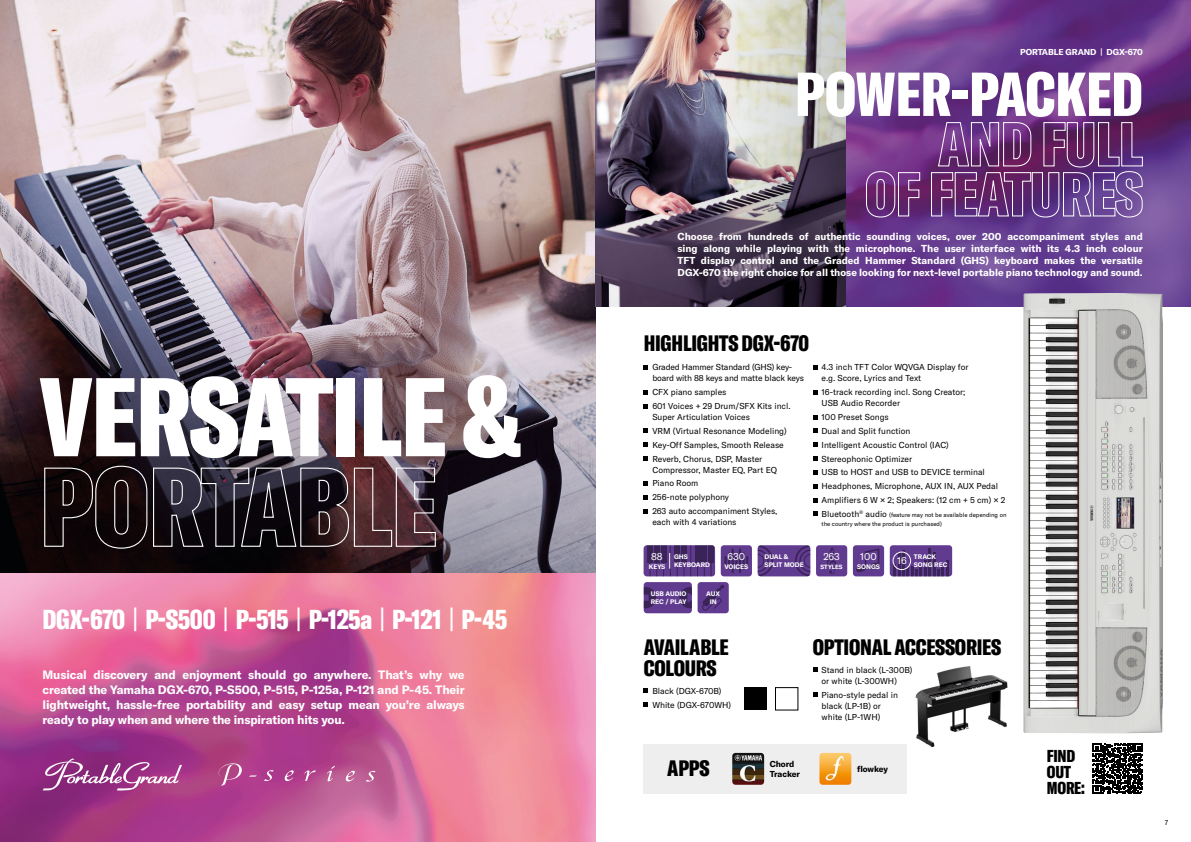
<style>
.page{position:relative;width:1191px;height:842px;background:#fff}
.page>*{position:absolute;margin:0;border:0;box-sizing:border-box;transform-origin:0 0}
.t1{font:900 extra-condensed 110px/90px "GT America Y";letter-spacing:-.01em;color:#fff}
.t2{font:900 extra-condensed 61px/50px "GT America Y";letter-spacing:-.01em;color:#fff;text-align:right}
.t3{font:900 extra-condensed 27px "GT America Y";letter-spacing:-.01em;color:#fff}
.t4{font:900 extra-condensed 22px "GT America Y";letter-spacing:-.01em;color:#000}
.t5{font:900 extra-condensed 17px/16px "GT America Y";letter-spacing:-.01em;color:#000}
.t6{font:700 12px/15px "GT America Y";letter-spacing:-.01em;color:#fff;text-align:justify}
.t7{font:700 10px/12px "GT America Y";color:#fff;text-align:justify}
.t8{font:10px "GT America Y";color:#fff}
.t9{font:8.5px/13.8px "GT America Y";color:#000}
.t10{font:700 8.5px "GT America Y";letter-spacing:-.01em;color:#fff}
.t11{font:700 8.5px "GT America Y";letter-spacing:-.015em;color:#000}
.t12{font:7px "GT America Y";color:#000}
.t13{font:700 6.5px/8px "GT America Y";color:#fff}
.t14{font:6px/9px "GT America Y";color:#000}
.t15{font:700 6px "GT America Y";color:#fff}
.s1{font-weight:400;font-stretch:normal}
.s2{font-size:8.5px}
</style>
<div class="page">
<img style="left:0;top:573px;width:595px;height:269px">
<img style="left:0;top:0;width:595px;height:273px">
<svg style="left:43px;top:758px;width:139px;height:32px;background:#a75396"></svg>
<svg style="left:218px;top:763px;width:24px;height:22px"></svg>
<svg style="left:249px;top:775px;width:8px;height:2px"></svg>
<svg style="left:264px;top:770px;width:10px;height:11px"></svg>
<svg style="left:284px;top:770px;width:10px;height:11px"></svg>
<svg style="left:304px;top:770px;width:12px;height:11px"></svg>
<svg style="left:327px;top:765px;width:8px;height:16px"></svg>
<svg style="left:346px;top:771px;width:9px;height:10px"></svg>
<svg style="left:365px;top:771px;width:11px;height:11px"></svg>
<img style="left:846px;top:0;width:345px;height:307px">
<img style="left:595px;top:0;width:86px;height:307px">
<svg style="left:643px;top:365px;width:5px;height:4px"></svg>
<svg style="left:643px;top:390px;width:5px;height:4px"></svg>
<svg style="left:643px;top:404px;width:5px;height:4px"></svg>
<svg style="left:643px;top:429px;width:5px;height:4px"></svg>
<svg style="left:643px;top:443px;width:5px;height:4px"></svg>
<svg style="left:643px;top:456px;width:5px;height:5px"></svg>
<svg style="left:643px;top:481px;width:5px;height:4px"></svg>
<svg style="left:643px;top:495px;width:5px;height:4px"></svg>
<svg style="left:643px;top:509px;width:5px;height:4px"></svg>
<svg style="left:643px;top:688px;width:5px;height:5px"></svg>
<svg style="left:643px;top:702px;width:5px;height:4px"></svg>
<div style="left:775px;top:687px;width:23px;height:23px;border:1px solid #000"></div>
<div style="left:744px;top:687px;width:22px;height:23px;background:#000"></div>
<div style="left:643px;top:744px;width:264px;height:50px;background:#eee"></div>
<img style="left:732px;top:753px;width:32px;height:32px">
<img style="left:819px;top:753px;width:32px;height:32px">
<svg style="left:1092px;top:743px;width:51px;height:51px"></svg>
<img style="left:1023px;top:293px;width:140px;height:440px">
<div style="left:757px;top:545px;width:53px;height:31px;background:#613b90;border-radius:3px"></div>
<svg style="left:757px;top:545px;width:16px;height:31px"></svg>
<svg style="left:795px;top:545px;width:15px;height:31px"></svg>
<svg style="left:643px;top:545px;width:72px;height:31px;background:#533478"></svg>
<div style="left:816px;top:545px;width:31px;height:31px;background:#613b90;border-radius:3px"></div>
<svg style="left:827px;top:547px;width:9px;height:27px"></svg>
<div style="left:721px;top:545px;width:31px;height:31px;background:#613b90;border-radius:3px"></div>
<hr style="left:739px;top:549px;width:2px;height:24px;background:#000">
<svg style="left:724px;top:552px;width:24px;height:17px"></svg>
<hr style="left:731px;top:549px;width:3px;height:24px;background:#000">
<div style="left:853px;top:545px;width:31px;height:31px;background:#613b90;border-radius:3px"></div>
<svg style="left:856px;top:548px;width:23px;height:24px"></svg>
<div style="left:889px;top:545px;width:63px;height:31px;background:#613b90;border-radius:3px"></div>
<svg style="left:893px;top:564px;width:3px;height:12px"></svg>
<hr style="left:897px;top:553px;width:3px;height:23px;background:#000">
<hr style="left:902px;top:551px;width:3px;height:25px;background:#000">
<svg style="left:906px;top:560px;width:20px;height:16px"></svg>
<hr style="left:928px;top:549px;width:3px;height:27px;background:#000">
<hr style="left:932px;top:552px;width:3px;height:24px;background:#000">
<svg style="left:937px;top:568px;width:7px;height:8px"></svg>
<hr style="left:945px;top:561px;width:3px;height:15px;background:#000">
<div style="left:892px;top:552px;width:19px;height:18px;border:1px solid #fff;border-radius:50%"></div>
<div style="left:697px;top:582px;width:32px;height:31px;background:#613b90;border-radius:3px"></div>
<svg style="left:702px;top:584px;width:23px;height:27px"></svg>
<div style="left:643px;top:582px;width:49px;height:31px;background:#613b90;border-radius:3px"></div>
<svg style="left:679px;top:587px;width:13px;height:21px"></svg>
<svg style="left:643px;top:587px;width:13px;height:21px"></svg>
<img style="left:915px;top:666px;width:93px;height:81px">
<img style="left:681px;top:0;width:165px;height:307px">
<img style="left:0;top:273px;width:595px;height:300px">
<svg style="left:813px;top:365px;width:4px;height:4px"></svg>
<svg style="left:813px;top:390px;width:4px;height:4px"></svg>
<svg style="left:813px;top:415px;width:4px;height:4px"></svg>
<svg style="left:813px;top:429px;width:4px;height:4px"></svg>
<svg style="left:813px;top:443px;width:4px;height:4px"></svg>
<svg style="left:813px;top:456px;width:4px;height:5px"></svg>
<svg style="left:813px;top:470px;width:4px;height:4px"></svg>
<svg style="left:813px;top:484px;width:4px;height:4px"></svg>
<svg style="left:813px;top:498px;width:4px;height:4px"></svg>
<svg style="left:813px;top:512px;width:4px;height:4px"></svg>
<svg style="left:813px;top:667px;width:4px;height:5px"></svg>
<svg style="left:813px;top:692px;width:4px;height:4px"></svg>
<h1 class="t1" style="left:40px;top:371px;width:483px">VERSATILE &amp;<br>PORTABLE</h1>
<h3 class="t3" style="left:43px;top:603px;width:466px">DGX-670 <span class="s1">|</span> P-S500 <span class="s1">|</span> P-515 <span class="s1">|</span> P-125a <span class="s1">|</span> P-121 <span class="s1">|</span> P-45</h3>
<p class="t6" style="left:43px;top:667px;width:423px">Musical discovery and enjoyment should go anywhere. That’s why we created the Yamaha DGX-670, P-S500, P-515, P-125a, P-121 and P-45. Their lightweight, hassle-free portability and easy setup mean you’re always ready to play when and where the inspiration hits you.</p>
<p class="t10" style="left:1020px;top:47px;width:124px">PORTABLE GRAND | DGX-670</p>
<h2 class="t2" style="left:795px;top:69px;width:349px">POWER-PACKED<br>AND FULL<br>OF FEATURES</h2>
<p class="t7" style="left:677px;top:231px;width:467px">Choose from hundreds of authentic sounding voices, over 200 accompaniment styles and sing along while playing with the microphone. The user interface with its 4.3 inch colour TFT display control and the Graded Hammer Standard (GHS) keyboard makes the versatile DGX-670 the right choice for all those looking for next-level portable piano technology and sound.</p>
<h3 class="t4" style="left:643px;top:330px;width:167px">HIGHLIGHTS DGX-670</h3>
<p class="t9" style="left:652px;top:362px;width:153px;line-height:11px">Graded Hammer Standard (GHS) key&shy;board with 88 keys and matte black keys</p>
<p class="t9" style="left:652px;top:385px;width:140px">CFX piano samples<br>601 Voices + 29 Drum/SFX Kits incl.</p>
<p class="t9" style="left:652px;top:410px;width:136px">Super Articulation Voices<br>VRM (Virtual Resonance Modeling)<br>Key-Off Samples, Smooth Release<br>Reverb, Chorus, DSP, Master</p>
<p class="t9" style="left:652px;top:463px;width:127px">Compressor, Master EQ, Part EQ<br>Piano Room<br>256-note polyphony<br>263 auto accompaniment Styles,</p>
<p class="t9" style="left:652px;top:515px;width:86px">each with 4 variations</p>
<p class="t9" style="left:821px;top:362px;width:148px;line-height:11px">4.3 inch TFT Color WQVGA Display for e.g. Score, Lyrics and Text</p>
<p class="t9" style="left:821px;top:387px;width:145px;line-height:11px">16-track recording incl. Song Creator;<br>USB Audio Recorder</p>
<p class="t9" style="left:821px;top:410px;width:185px">100 Preset Songs<br>Dual and Split function<br>Intelligent Acoustic Control (IAC)<br>Stereophonic Optimizer<br>USB to HOST and USB to DEVICE terminal<br>Headphones, Microphone, AUX IN, AUX Pedal<br>Amplifiers 6 W × 2; Speakers: (12 cm + 5 cm) × 2</p>
<p class="t14" style="left:821px;top:510px;width:186px"><span class="s2">Bluetooth</span><sup>®</sup> <span class="s2">audio</span> (feature may not be available depending on the country where the product is purchased)</p>
<p class="t8" style="left:651px;top:550px;width:13px">88</p>
<p class="t13" style="left:648px;top:563px;width:18px">KEYS</p>
<p class="t13" style="left:674px;top:553px;width:37px">GHS<br>KEYBOARD</p>
<p class="t8" style="left:823px;top:550px;width:18px">263</p>
<p class="t8" style="left:727px;top:550px;width:19px">630</p>
<p class="t13" style="left:724px;top:563px;width:25px">VOICES</p>
<p class="t13" style="left:764px;top:553px;width:41px">DUAL &amp;<br>SPLIT MODE</p>
<p class="t15" style="left:820px;top:563px;width:24px">STYLES</p>
<p class="t13" style="left:650px;top:590px;width:37px">USB AUDIO<br>REC / PLAY</p>
<p class="t13" style="left:706px;top:589px;width:15px;text-align:center">AUX<br>IN</p>
<p class="t8" style="left:860px;top:550px;width:18px">100</p>
<p class="t13" style="left:857px;top:563px;width:24px">SONGS</p>
<p class="t8" style="left:897px;top:555px;width:11px">16</p>
<p class="t13" style="left:914px;top:553px;width:35px">TRACK<br>SONG REC</p>
<h3 class="t4" style="left:643px;top:634px;width:86px">AVAILABLE</h3>
<h3 class="t4" style="left:813px;top:634px;width:190px">OPTIONAL ACCESSORIES</h3>
<h3 class="t4" style="left:643px;top:655px;width:74px">COLOURS</h3>
<p class="t9" style="left:821px;top:665px;width:92px;line-height:11px">Stand in black (L-300B) or white (L-300WH)</p>
<p class="t9" style="left:821px;top:689px;width:78px;line-height:11px">Piano-style pedal in black (LP-1B) or white (LP-1WH)</p>
<p class="t9" style="left:652px;top:684px;width:80px">Black (DGX-670B)<br>White (DGX-670WH)</p>
<h3 class="t4" style="left:667px;top:755px;width:44px">APPS</h3>
<p class="t11" style="left:770px;top:769px;width:32px">Tracker</p>
<p class="t11" style="left:770px;top:759px;width:26px">Chord</p>
<p class="t11" style="left:857px;top:764px;width:32px">flowkey</p>
<h3 class="t5" style="left:1046px;top:748px;width:40px">FIND<br>OUT<br>MORE:</h3>
<p class="t12" style="left:1164px;top:818px;width:5px">7</p>
</div>
